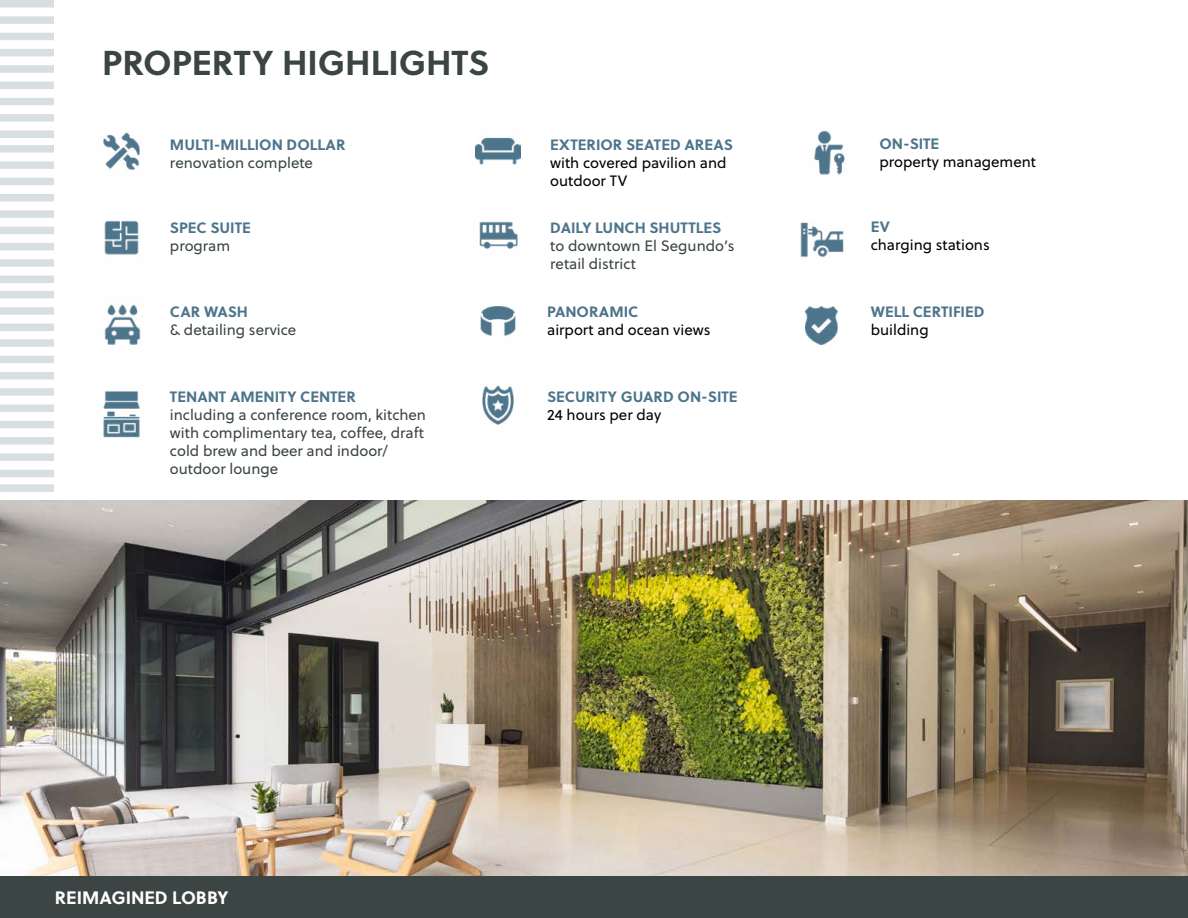
<style>
.page{position:relative;width:1188px;height:918px;background:#fff}
.page>*{position:absolute;margin:0;border:0;box-sizing:border-box;transform-origin:0 0}
.t1{font:700 34.5px "Soleil";color:#3b4544}
.t2{font:700 18px "Soleil";color:#fff}
.t3{font:15px/18px "Soleil";color:#3b4544}
.t4{font:700 15px "Soleil";color:#4c748b}
.t5{font:15px/18px "Soleil";color:#000}
</style>
<div class="page">
<div style="left:0;top:339px;width:54px;height:8px;background:#d8dfe1"></div>
<div style="left:0;top:356px;width:54px;height:7px;background:#d8dfe1"></div>
<div style="left:0;top:372px;width:54px;height:7px;background:#d8dfe1"></div>
<div style="left:0;top:484px;width:54px;height:8px;background:#d8dfe1"></div>
<div style="left:0;top:388px;width:54px;height:8px;background:#d8dfe1"></div>
<div style="left:0;top:405px;width:54px;height:7px;background:#d8dfe1"></div>
<div style="left:0;top:421px;width:54px;height:7px;background:#d8dfe1"></div>
<div style="left:0;top:437px;width:54px;height:8px;background:#d8dfe1"></div>
<div style="left:0;top:453px;width:54px;height:8px;background:#d8dfe1"></div>
<div style="left:0;top:470px;width:54px;height:7px;background:#d8dfe1"></div>
<div style="left:0;top:0;width:54px;height:8px;background:#d8dfe1"></div>
<div style="left:0;top:16px;width:54px;height:8px;background:#d8dfe1"></div>
<div style="left:0;top:33px;width:54px;height:7px;background:#d8dfe1"></div>
<div style="left:0;top:145px;width:54px;height:8px;background:#d8dfe1"></div>
<div style="left:0;top:161px;width:54px;height:8px;background:#d8dfe1"></div>
<div style="left:0;top:178px;width:54px;height:7px;background:#d8dfe1"></div>
<div style="left:0;top:49px;width:54px;height:7px;background:#d8dfe1"></div>
<div style="left:0;top:65px;width:54px;height:8px;background:#d8dfe1"></div>
<div style="left:0;top:82px;width:54px;height:7px;background:#d8dfe1"></div>
<div style="left:0;top:194px;width:54px;height:7px;background:#d8dfe1"></div>
<div style="left:0;top:210px;width:54px;height:8px;background:#d8dfe1"></div>
<div style="left:0;top:227px;width:54px;height:7px;background:#d8dfe1"></div>
<div style="left:0;top:98px;width:54px;height:7px;background:#d8dfe1"></div>
<div style="left:0;top:114px;width:54px;height:8px;background:#d8dfe1"></div>
<div style="left:0;top:131px;width:54px;height:7px;background:#d8dfe1"></div>
<div style="left:0;top:243px;width:54px;height:7px;background:#d8dfe1"></div>
<div style="left:0;top:259px;width:54px;height:8px;background:#d8dfe1"></div>
<div style="left:0;top:276px;width:54px;height:7px;background:#d8dfe1"></div>
<div style="left:0;top:291px;width:54px;height:7px;background:#d8dfe1"></div>
<div style="left:0;top:307px;width:54px;height:8px;background:#d8dfe1"></div>
<div style="left:0;top:324px;width:54px;height:7px;background:#d8dfe1"></div>
<img style="left:0;top:500px;width:1188px;height:376px">
<img style="left:103px;top:132px;width:37px;height:38px">
<img style="left:103px;top:391px;width:37px;height:47px">
<img style="left:482px;top:385px;width:32px;height:40px">
<img style="left:104px;top:220px;width:35px;height:35px">
<img style="left:479px;top:221px;width:39px;height:28px">
<img style="left:104px;top:304px;width:37px;height:41px">
<img style="left:814px;top:131px;width:31px;height:44px">
<img style="left:476px;top:137px;width:44px;height:28px">
<img style="left:800px;top:222px;width:44px;height:36px">
<img style="left:804px;top:307px;width:34px;height:38px">
<img style="left:480px;top:306px;width:36px;height:30px">
<div style="left:0;top:876px;width:1188px;height:42px;background:#3b4544"></div>
<h1 class="t1" style="left:102px;top:36px;width:388px">PROPERTY HIGHLIGHTS</h1>
<p class="t4" style="left:170px;top:133px;width:177px">MULTI-MILLION DOLLAR</p>
<p class="t3" style="left:170px;top:153px;width:145px">renovation complete</p>
<p class="t4" style="left:550px;top:133px;width:184px">EXTERIOR SEATED AREAS</p>
<p class="t5" style="left:550px;top:153px;width:178px">with covered pavilion and outdoor TV</p>
<p class="t4" style="left:879px;top:132px;width:61px">ON-SITE</p>
<p class="t5" style="left:879px;top:152px;width:158px">property management</p>
<p class="t4" style="left:170px;top:216px;width:82px">SPEC SUITE</p>
<p class="t3" style="left:170px;top:236px;width:62px">program</p>
<p class="t4" style="left:170px;top:300px;width:79px">CAR WASH</p>
<p class="t3" style="left:170px;top:320px;width:128px">&amp; detailing service</p>
<p class="t4" style="left:550px;top:216px;width:172px">DAILY LUNCH SHUTTLES</p>
<p class="t3" style="left:550px;top:237px;width:186px">to downtown El Segundo’s retail district</p>
<p class="t4" style="left:547px;top:300px;width:93px">PANORAMIC</p>
<p class="t5" style="left:547px;top:320px;width:165px">airport and ocean views</p>
<p class="t4" style="left:871px;top:215px;width:21px">EV</p>
<p class="t5" style="left:871px;top:236px;width:121px">charging stations</p>
<p class="t4" style="left:871px;top:300px;width:115px">WELL CERTIFIED</p>
<p class="t5" style="left:871px;top:320px;width:59px">building</p>
<p class="t4" style="left:170px;top:385px;width:187px">TENANT AMENITY CENTER</p>
<p class="t3" style="left:170px;top:405px;width:258px">including a conference room, kitchen with complimentary tea, coffee, draft cold brew and beer and indoor/ outdoor lounge</p>
<p class="t4" style="left:547px;top:385px;width:192px">SECURITY GUARD ON-SITE</p>
<p class="t5" style="left:547px;top:405px;width:116px">24 hours per day</p>
<p class="t2" style="left:55px;top:884px;width:175px">REIMAGINED LOBBY</p>
</div>
